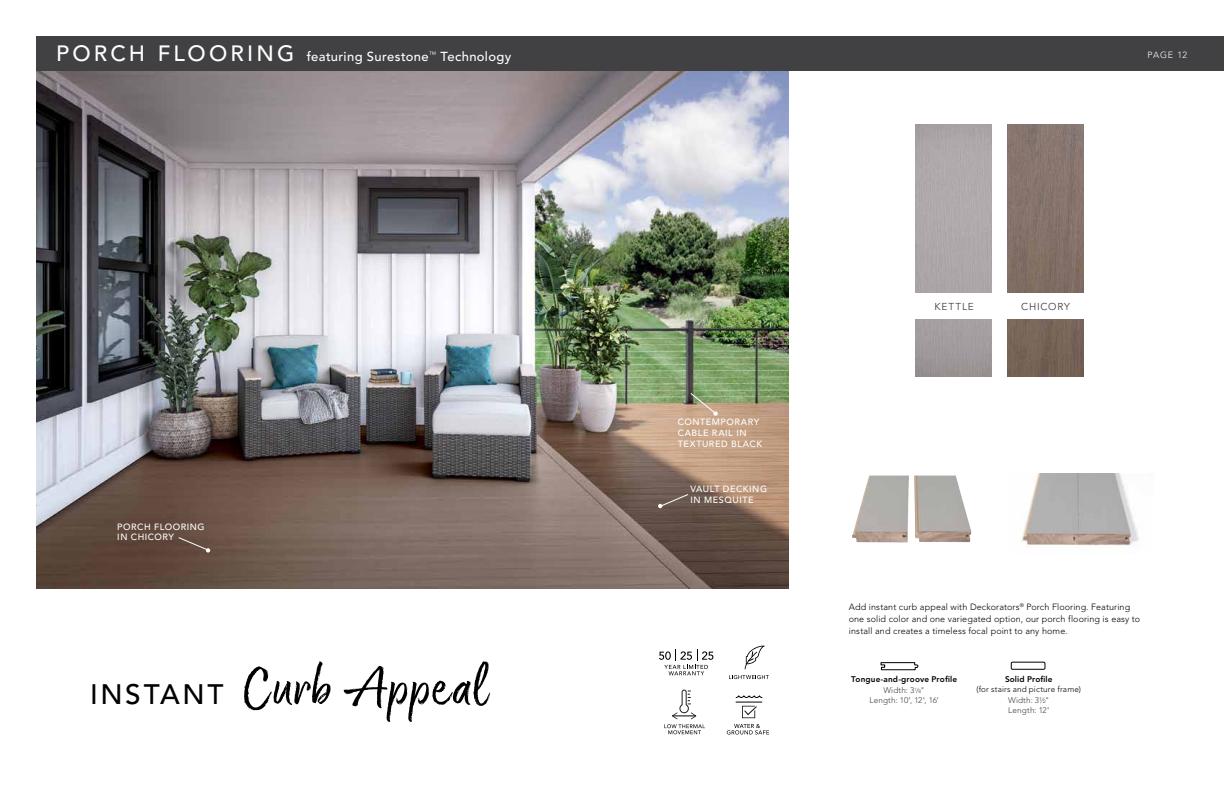
<style>
.page{position:relative;width:1224px;height:792px;background:#fff}
.page>*{position:absolute;margin:0;border:0;box-sizing:border-box;transform-origin:0 0}
.t1{font:63.3px "Good Karma Upright";letter-spacing:-.005em;color:#000}
.t2{font:500 28px "Avenir LT Std";letter-spacing:.09em;color:#000}
.t3{font:500 13px "Avenir LT Std";letter-spacing:.025em;color:#fff}
.t4{font:10px "Avenir LT Std";letter-spacing:.085em;color:#414042}
.t5{font:300 9px/12px "Avenir LT Std";letter-spacing:.01em;color:#000}
.t6{font:500 9px/10.8px "Avenir LT Std";letter-spacing:.06em;color:#fff}
.t7{font:300 9px "Avenir LT Std";letter-spacing:.065em;color:#fff}
.t8{font:800 8.2px/10.5px "Avenir LT Std";letter-spacing:.015em;color:#000;text-align:center}
.t9{font:300 8.2px/10.5px "Avenir LT Std";letter-spacing:.015em;color:#000;text-align:center}
.s1{font-size:22px}
.s2{font-weight:300;color:#414042}
.s3{font-weight:300;font-size:7px;color:#414042}
.s4{font-weight:300;font-size:5px;color:#414042}
.s5{font-family:"Helvetica Neue LT Std";font-weight:400;color:#414042}
.s6{color:#414042}
.s7{font-family:"Helvetica Neue LT Std";color:#414042}
</style>
<div class="page">
<img style="left:36px;top:70px;width:753px;height:519px">
<img style="left:914px;top:476px;width:58px;height:66px">
<img style="left:1020px;top:474px;width:119px;height:74px">
<div style="left:36px;top:36px;width:1188px;height:34px;background:#414042"></div>
<img style="left:1008px;top:124px;width:76px;height:252px">
<img style="left:915px;top:124px;width:77px;height:252px">
<div style="left:901px;top:294px;width:194px;height:25px;background:#fff"></div>
<svg style="left:658px;top:494px;width:31px;height:14px"></svg>
<svg style="left:178px;top:537px;width:32px;height:16px"></svg>
<svg style="left:690px;top:393px;width:28px;height:23px"></svg>
<svg style="left:659px;top:650px;width:54px;height:25px"></svg>
<svg style="left:664px;top:689px;width:41px;height:45px"></svg>
<svg style="left:729px;top:675px;width:40px;height:4px"></svg>
<svg style="left:745px;top:646px;width:20px;height:23px"></svg>
<svg style="left:727px;top:724px;width:42px;height:11px"></svg>
<svg style="left:735px;top:695px;width:28px;height:23px"></svg>
<div style="left:1011px;top:662px;width:34px;height:7px;border:1px solid #000"></div>
<svg style="left:881px;top:662px;width:38px;height:8px"></svg>
<h3 class="t3" style="left:56px;top:49px;width:457px"><span class="s1">PORCH FLOORING</span> featuring Surestone<sup>™</sup> Technology</h3>
<p class="t6" style="left:117px;top:521px;width:89px">PORCH FLOORING<br>IN CHICORY</p>
<h2 class="t2" style="left:90px;top:678px;width:135px">INSTANT</h2>
<h1 class="t1" style="left:244px;top:650px;width:246px">Curb Appeal</h1>
<p class="t7" style="left:1148px;top:50px;width:41px">PAGE 12</p>
<p class="t6" style="left:678px;top:417px;width:86px">CONTEMPORARY<br>CABLE RAIL IN<br>TEXTURED BLACK</p>
<p class="t6" style="left:691px;top:484px;width:78px">VAULT DECKING<br>IN MESQUITE</p>
<p class="t4" style="left:934px;top:301px;width:41px">KETTLE</p>
<p class="t4" style="left:1021px;top:301px;width:50px">CHICORY</p>
<p class="t5" style="left:849px;top:601px;width:293px">Add instant curb appeal with Deckorators<sup>®</sup> Porch Flooring. Featuring one solid color and one variegated option, our porch flooring is easy to install and creates a timeless focal point to any home.</p>
<p class="t8" style="left:851px;top:674px;width:107px">Tongue-and-groove Profile<br><span class="s2">Width: 3</span><sup>1</sup><span class="s3">/</span><span class="s4">8</span><span class="s2">"<br>Length: 10</span><span class="s5">'</span><span class="s2">, 12</span><span class="s5">'</span><span class="s2">, 16</span><span class="s5">'</span></p>
<p class="t8" style="left:1005px;top:674px;width:49px">Solid Profile</p>
<p class="t9" style="left:977px;top:684px;width:106px">(for stairs and picture frame)<br><span class="s6">Width: 3</span><span class="s7">½</span><span class="s6">"<br>Length: 12</span><span class="s5">'</span></p>
</div>
